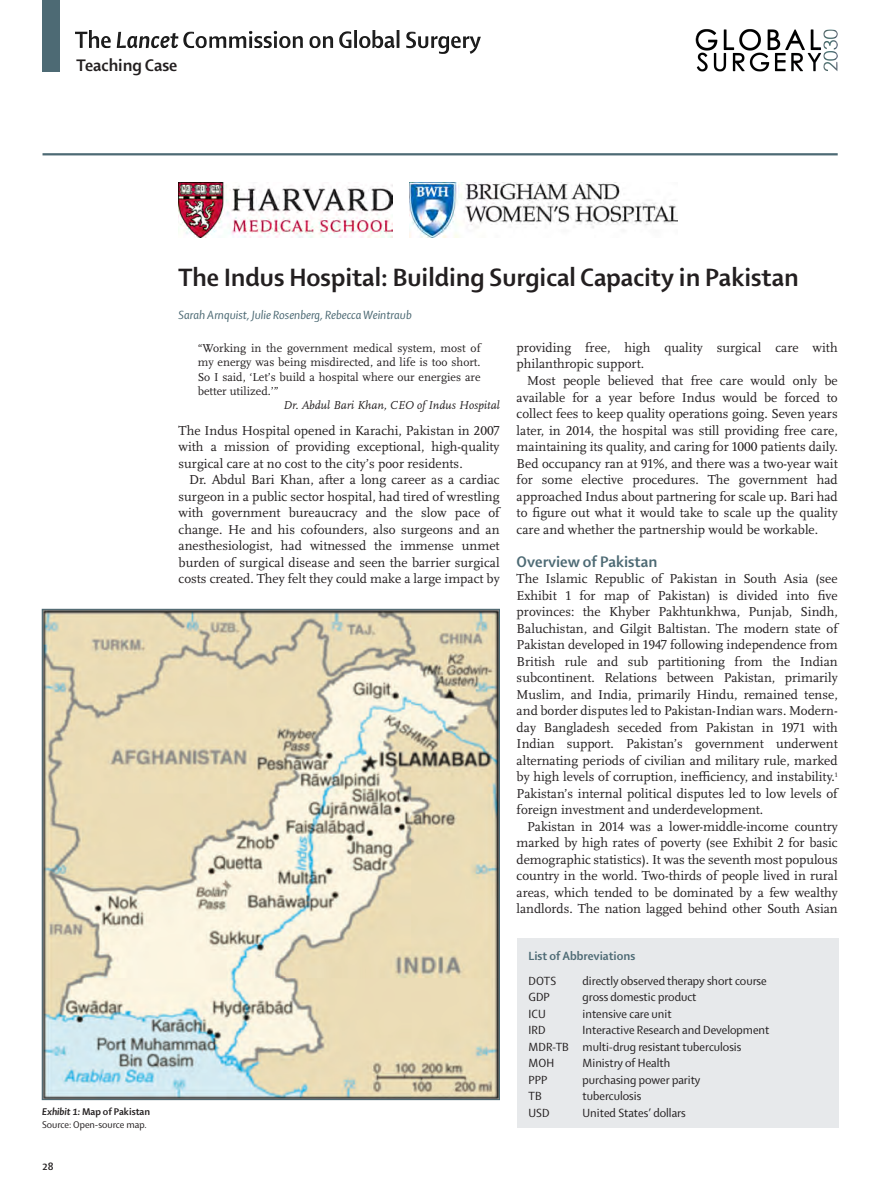
<style>
.page{position:relative;width:893px;height:1200px;background:#fff}
.page>*{position:absolute;margin:0;border:0;box-sizing:border-box;transform-origin:0 0}
.heading_1{font:700 27px "Shaker 2 Lancet";color:#231f20}
.section_header__firs{font:700 18px "Shaker 2 Lancet";color:#231f20}
.heading_2__red{font:700 16.5px "Shaker 2 Lancet";color:#4d6a74}
.text_body__serif{font:13.5px/16.5px "Scala Lancet Pro";color:#231f20;text-align:justify}
.text_first__serif{font:13.5px/16.5px "Scala Lancet Pro";color:#231f20;text-align:justify}
.panel_text{font:12.75px "Shaker 2 Lancet";color:#231f20}
.authors__red{font:italic 12.75px "Shaker 2 Lancet";color:#4d6a74}
.panel_main_head__red{font:700 12.75px "Shaker 2 Lancet";color:#4d6a74}
.body_quote__serif{font:12px/14.2px "Scala Lancet Pro";color:#231f20;text-align:justify}
.body_quote_reference{font:italic 12px "Scala Lancet Pro";color:#231f20}
.image_heading{font:700 10.5px "Shaker 2 Lancet";color:#231f20}
.image_main_text{font:10.5px "Shaker 2 Lancet";color:#231f20}
.s1{font-style:italic}
</style>
<div class="page">
<div style="left:43px;top:0;width:17px;height:71px;background:#4d6a74"></div>
<hr style="left:43px;top:153px;width:795px;height:2px;background:#4d6a74">
<img style="left:44px;top:611px;width:454px;height:486px">
<div style="left:517px;top:938px;width:321px;height:189px;background:#e7e9eb"></div>
<img style="left:179px;top:183px;width:214px;height:54px">
<img style="left:410px;top:183px;width:267px;height:54px">
<img style="left:76px;top:30px;width:405px;height:23px">
<img style="left:695px;top:29px;width:143px;height:43px">
<p class="section_header__firs" style="left:77px;top:54px;width:102px">Teaching Case</p>
<p class="heading_1" style="left:179px;top:259px;width:622px">The Indus Hospital: Building Surgical Capacity in Pakistan</p>
<p class="authors__red" style="left:179px;top:306px;width:235px">Sarah Arnquist, Julie Rosenberg, Rebecca Weintraub</p>
<p class="image_heading" style="left:42px;top:1103px;width:110px"><span class="s1">Exhibit 1:</span> Map of Pakistan</p>
<p class="image_main_text" style="left:42px;top:1117px;width:106px">Source: Open-source map.</p>
<p class="image_heading" style="left:43px;top:1159px;width:13px">28</p>
<p class="body_quote__serif" style="left:198px;top:341px;width:284px">“Working in the government medical system, most of my energy was being misdirected, and life is too short.<br>So I said, ‘Let’s build a hospital where our energies are better utilized.’”</p>
<p class="body_quote_reference" style="left:283px;top:398px;width:218px">Dr. Abdul Bari Khan, CEO of Indus Hospital</p>
<p class="text_first__serif" style="left:179px;top:422px;width:323px">The Indus Hospital opened in Karachi, Pakistan in 2007 with a mission of providing exceptional, high-quality surgical care at no cost to the city’s poor residents.</p>
<p class="text_body__serif" style="left:179px;top:471px;width:323px;text-indent:11px">Dr. Abdul Bari Khan, after a long career as a cardiac surgeon in a public sector hospital, had tired of wrestling with government bureaucracy and the slow pace of change. He and his cofounders, also surgeons and an anesthesiologist, had witnessed the immense unmet burden of surgical disease and seen the barrier surgical costs created. They felt they could make a large impact by</p>
<p class="text_body__serif" style="left:517px;top:339px;width:322px">providing free, high quality surgical care with philanthropic support.</p>
<p class="text_body__serif" style="left:517px;top:372px;width:323px;text-indent:11px">Most people believed that free care would only be available for a year before Indus would be forced to collect fees to keep quality operations going. Seven years later, in 2014, the hospital was still providing free care, maintaining its quality, and caring for 1000 patients daily.<br>Bed occupancy ran at 91%, and there was a two-year wait for some elective procedures. The government had approached Indus about partnering for scale up. Bari had to figure out what it would take to scale up the quality care and whether the partnership would be workable.</p>
<p class="heading_2__red" style="left:517px;top:550px;width:142px">Overview of Pakistan</p>
<p class="text_first__serif" style="left:517px;top:570px;width:323px">The Islamic Republic of Pakistan in South Asia (see Exhibit 1 for map of Pakistan) is divided into five provinces: the Khyber Pakhtunkhwa, Punjab, Sindh, Baluchistan, and Gilgit Baltistan. The modern state of Pakistan developed in 1947 following independence from British rule and sub partitioning from the Indian subcontinent. Relations between Pakistan, primarily Muslim, and India, primarily Hindu, remained tense, and border disputes led to Pakistan-Indian wars. Modern&shy;day Bangladesh seceded from Pakistan in 1971 with Indian support. Pakistan’s government underwent alternating periods of civilian and military rule, marked by high levels of corruption, inefficiency, and instability.<sup>1<br></sup>Pakistan’s internal political disputes led to low levels of foreign investment and underdevelopment.</p>
<p class="text_body__serif" style="left:517px;top:818px;width:323px;text-indent:11px">Pakistan in 2014 was a lower-middle-income country marked by high rates of poverty (see Exhibit 2 for basic demographic statistics). It was the seventh most populous country in the world. Two-thirds of people lived in rural areas, which tended to be dominated by a few wealthy landlords. The nation lagged behind other South Asian</p>
<p class="panel_main_head__red" style="left:529px;top:946px;width:108px">List of Abbreviations</p>
<p class="panel_text" style="left:529px;top:971px;width:29px">DOTS</p>
<p class="panel_text" style="left:583px;top:971px;width:186px">directly observed therapy short course</p>
<p class="panel_text" style="left:529px;top:988px;width:23px">GDP</p>
<p class="panel_text" style="left:583px;top:988px;width:115px">gross domestic product</p>
<p class="panel_text" style="left:529px;top:1004px;width:19px">ICU</p>
<p class="panel_text" style="left:583px;top:1004px;width:91px">intensive care unit</p>
<p class="panel_text" style="left:529px;top:1021px;width:19px">IRD</p>
<p class="panel_text" style="left:583px;top:1021px;width:188px">Interactive Research and Development</p>
<p class="panel_text" style="left:529px;top:1037px;width:214px">MDR-TB multi-drug resistant tuberculosis</p>
<p class="panel_text" style="left:529px;top:1054px;width:27px">MOH</p>
<p class="panel_text" style="left:583px;top:1054px;width:89px">Ministry of Health</p>
<p class="panel_text" style="left:529px;top:1070px;width:20px">PPP</p>
<p class="panel_text" style="left:583px;top:1070px;width:119px">purchasing power parity</p>
<p class="panel_text" style="left:529px;top:1087px;width:15px">TB</p>
<p class="panel_text" style="left:583px;top:1087px;width:60px">tuberculosis</p>
<p class="panel_text" style="left:529px;top:1103px;width:23px">USD</p>
<p class="panel_text" style="left:583px;top:1103px;width:105px">United States’ dollars</p>
</div>
